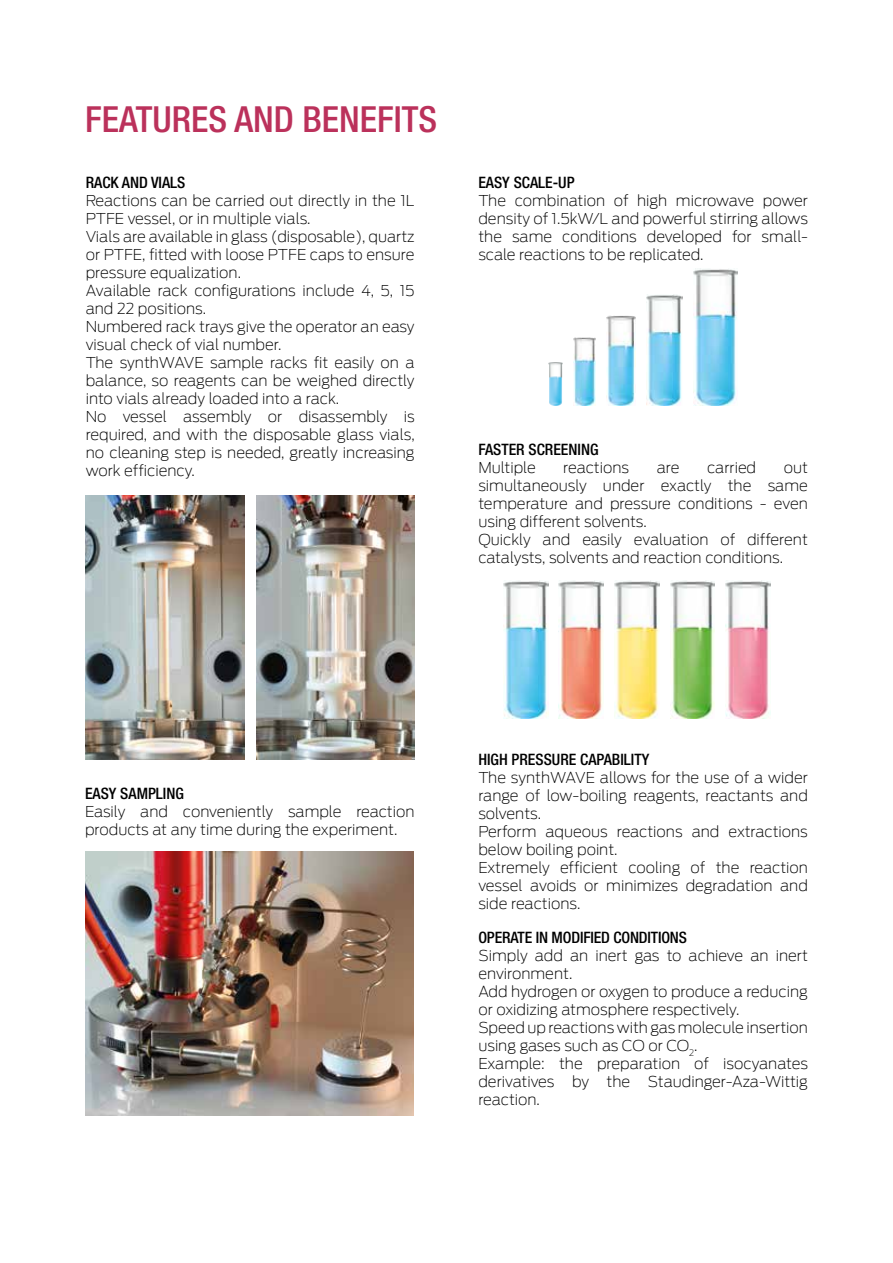
<style>
.page{position:relative;width:893px;height:1263px;background:#fff}
.page>*{position:absolute;margin:0;border:0;box-sizing:border-box;transform-origin:0 0}
.t1{font:500 condensed 36px "Helvetica Neue LT Std";color:#bb315b}
.t2{font:500 condensed 15.75px "Helvetica Neue LT Std";color:#000}
.t3{font:200 15px/18px "Antenna";color:#000}
</style>
<div class="page">
<img style="left:694px;top:269px;width:44px;height:136px">
<img style="left:573px;top:337px;width:22px;height:68px">
<img style="left:606px;top:315px;width:30px;height:90px">
<img style="left:647px;top:295px;width:36px;height:110px">
<img style="left:549px;top:363px;width:13px;height:42px">
<img style="left:503px;top:581px;width:45px;height:138px">
<img style="left:670px;top:581px;width:45px;height:138px">
<img style="left:726px;top:581px;width:44px;height:138px">
<img style="left:559px;top:581px;width:45px;height:138px">
<img style="left:614px;top:581px;width:45px;height:138px">
<img style="left:86px;top:495px;width:158px;height:264px">
<img style="left:256px;top:495px;width:159px;height:264px">
<img style="left:85px;top:851px;width:329px;height:264px">
<h1 class="t1" style="left:85px;top:98px;width:353px">FEATURES AND BENEFITS</h1>
<p class="t2" style="left:86px;top:173px;width:101px">RACK AND VIALS</p>
<p class="t3" style="left:86px;top:191px;width:331px">Reactions can be carried out directly in the 1L PTFE vessel, or in multiple vials.<br>Vials are available in glass (disposable), quartz or PTFE, fitted with loose PTFE caps to ensure pressure equalization.<br>Available rack configurations include 4, 5, 15 and 22 positions.<br>Numbered rack trays give the operator an easy visual check of vial number.<br>The synthWAVE sample racks fit easily on a balance, so reagents can be weighed directly into vials already loaded into a rack.<br>No vessel assembly or disassembly is required, and with the disposable glass vials, no cleaning step is needed, greatly increasing work efficiency.</p>
<p class="t2" style="left:478px;top:173px;width:98px">EASY SCALE-UP</p>
<p class="t3" style="left:478px;top:191px;width:331px;text-align:justify">The combination of high microwave power density of 1.5kW/L and powerful stirring allows the same conditions developed for small&shy;scale reactions to be replicated.</p>
<p class="t2" style="left:478px;top:440px;width:122px">FASTER SCREENING</p>
<p class="t3" style="left:478px;top:458px;width:59px">Multiple</p>
<p class="t3" style="left:563px;top:458px;width:67px">reactions</p>
<p class="t3" style="left:657px;top:458px;width:24px">are</p>
<p class="t3" style="left:707px;top:458px;width:51px">carried</p>
<p class="t3" style="left:478px;top:458px;width:331px;text-indent:305px">out simultaneously under exactly the same temperature and pressure conditions - even using different solvents.<br>Quickly and easily evaluation of different catalysts, solvents and reaction conditions.</p>
<p class="t2" style="left:85px;top:784px;width:100px">EASY SAMPLING</p>
<p class="t3" style="left:85px;top:803px;width:331px">Easily and conveniently sample reaction products at any time during the experiment.</p>
<p class="t2" style="left:478px;top:749px;width:172px">HIGH PRESSURE CAPABILITY</p>
<p class="t3" style="left:478px;top:768px;width:331px">The synthWAVE allows for the use of a wider range of low-boiling reagents, reactants and solvents.<br>Perform aqueous reactions and extractions below boiling point.<br>Extremely efficient cooling of the reaction vessel avoids or minimizes degradation and side reactions.</p>
<p class="t2" style="left:478px;top:928px;width:210px">OPERATE IN MODIFIED CONDITIONS</p>
<p class="t3" style="left:478px;top:946px;width:331px">Simply add an inert gas to achieve an inert environment.<br>Add hydrogen or oxygen to produce a reducing or oxidizing atmosphere respectively.<br>Speed up reactions with gas molecule insertion using gases such as CO or CO<sub>2</sub>.<br>Example: the preparation of isocyanates derivatives by the Staudinger-Aza-Wittig reaction.</p>
</div>
